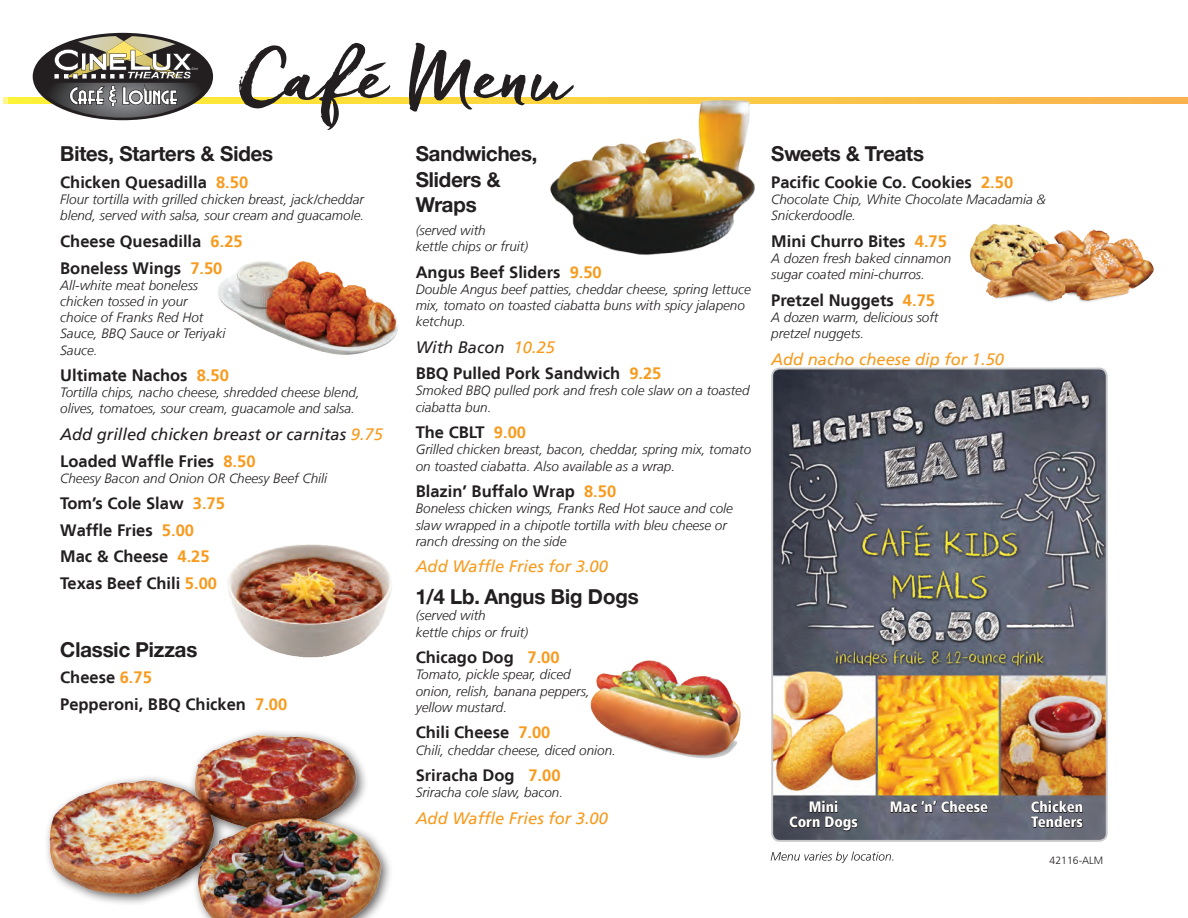
<style>
.page{position:relative;width:1188px;height:918px;background:#fff}
.page>*{position:absolute;margin:0;border:0;box-sizing:border-box;transform-origin:0 0}
.t1{font:78px "Freeland";color:#231f20}
.headers{font:700 21px/25.2px "Helvetica";color:#231f20}
.menu_descriptions{font:700 21px "Helvetica";color:#231f20}
.menu_options{font:700 16.5px "Frutiger LT";color:#231f20}
.menu_options-2{font:italic 16.5px "Frutiger LT";color:#f89a1c}
.menu_options-3{font:italic 16.5px "Frutiger LT";color:#231f20}
.t2{font:900 condensed 15px "Frutiger LT";color:#fff}
.menu_descriptions-2{font:italic 300 13.5px/16.2px "Frutiger LT";color:#231f20}
.menu_descriptions-3{font:300 10.5px "Frutiger LT";color:#231f20}
.s1{color:#f89a1c}
</style>
<div class="page">
<svg style="left:3px;top:98px;width:1185px;height:5px;background:#fccd44"></svg>
<svg style="left:39px;top:35px;width:167px;height:83px"></svg>
<img style="left:774px;top:371px;width:331px;height:468px">
<div style="left:771px;top:368px;width:337px;height:474px;border:2px solid #c7c8ca;border-radius:8px"></div>
<svg style="left:890px;top:772px;width:98px;height:43px;background:#ad8b40"></svg>
<svg style="left:789px;top:787px;width:69px;height:45px"></svg>
<svg style="left:1031px;top:772px;width:53px;height:56px;background:#7f6650"></svg>
<img style="left:228px;top:544px;width:164px;height:114px">
<img style="left:47px;top:731px;width:344px;height:187px">
<svg style="left:771px;top:852px;width:122px;height:11px"></svg>
<img style="left:538px;top:97px;width:231px;height:158px">
<img style="left:218px;top:261px;width:181px;height:94px">
<img style="left:590px;top:660px;width:151px;height:99px">
<img style="left:969px;top:223px;width:185px;height:79px">
<p class="t1" style="left:240px;top:26px;width:333px">Café Menu</p>
<p class="headers" style="left:60px;top:141px;width:214px">Bites, Starters &amp; Sides</p>
<p class="menu_options" style="left:60px;top:173px;width:189px">Chicken Quesadilla <span class="s1">8.50</span></p>
<p class="menu_descriptions-2" style="left:60px;top:192px;width:306px">Flour tortilla with grilled chicken breast, jack/cheddar blend, served with salsa, sour cream and guacamole.</p>
<p class="menu_options" style="left:60px;top:232px;width:184px">Cheese Quesadilla <span class="s1">6.25</span></p>
<p class="menu_options" style="left:60px;top:258px;width:164px">Boneless Wings <span class="s1">7.50</span></p>
<p class="menu_descriptions-2" style="left:60px;top:277px;width:167px">All-white meat boneless chicken tossed in your choice of Franks Red Hot<br>Sauce, BBQ Sauce or Teriyaki<br>Sauce.</p>
<p class="menu_options" style="left:60px;top:366px;width:170px">Ultimate Nachos <span class="s1">8.50</span></p>
<p class="menu_descriptions-2" style="left:60px;top:385px;width:301px">Tortilla chips, nacho cheese, shredded cheese blend, olives, tomatoes, sour cream, guacamole and salsa.</p>
<p class="menu_options-3" style="left:60px;top:425px;width:324px">Add grilled chicken breast or carnitas <span class="s1">9.75</span></p>
<p class="menu_options" style="left:60px;top:451px;width:197px">Loaded Waffle Fries <span class="s1">8.50</span></p>
<p class="menu_descriptions-2" style="left:60px;top:470px;width:269px">Cheesy Bacon and Onion OR Cheesy Beef Chili</p>
<p class="menu_options" style="left:60px;top:494px;width:166px">Tom’s Cole Slaw <span class="s1">3.75</span></p>
<p class="menu_options" style="left:60px;top:520px;width:135px">Waffle Fries <span class="s1">5.00</span></p>
<p class="menu_options" style="left:60px;top:547px;width:151px">Mac &amp; Cheese <span class="s1">4.25</span></p>
<p class="menu_options" style="left:60px;top:574px;width:158px">Texas Beef Chili <span class="s1">5.00</span></p>
<p class="headers" style="left:416px;top:141px;width:123px">Sandwiches,<br>Sliders &amp;<br>Wraps</p>
<p class="menu_descriptions-2" style="left:416px;top:222px;width:71px">(served with</p>
<p class="menu_descriptions-2" style="left:416px;top:238px;width:114px">kettle chips or fruit)</p>
<p class="menu_options" style="left:416px;top:262px;width:188px">Angus Beef Sliders <span class="s1">9.50</span></p>
<p class="menu_descriptions-2" style="left:416px;top:281px;width:337px">Double Angus beef patties, cheddar cheese, spring lettuce mix, tomato on toasted ciabatta buns with spicy jalapeno ketchup.</p>
<p class="menu_options-3" style="left:416px;top:337px;width:141px">With Bacon <span class="s1">10.25</span></p>
<p class="menu_options" style="left:416px;top:364px;width:247px">BBQ Pulled Pork Sandwich <span class="s1">9.25</span></p>
<p class="menu_descriptions-2" style="left:416px;top:383px;width:335px">Smoked BBQ pulled pork and fresh cole slaw on a toasted ciabatta bun.</p>
<p class="menu_options" style="left:416px;top:423px;width:112px">The CBLT <span class="s1">9.00</span></p>
<p class="menu_descriptions-2" style="left:416px;top:442px;width:337px">Grilled chicken breast, bacon, cheddar, spring mix, tomato on toasted ciabatta. Also available as a wrap.</p>
<p class="menu_options" style="left:416px;top:482px;width:202px">Blazin’ Buffalo Wrap <span class="s1">8.50</span></p>
<p class="menu_descriptions-2" style="left:416px;top:501px;width:319px">Boneless chicken wings, Franks Red Hot sauce and cole slaw wrapped in a chipotle tortilla with bleu cheese or ranch dressing on the side</p>
<p class="menu_options-2" style="left:416px;top:557px;width:194px">Add Waffle Fries for 3.00</p>
<p class="menu_descriptions" style="left:416px;top:584px;width:224px">1/4 Lb. Angus Big Dogs</p>
<p class="menu_descriptions-2" style="left:416px;top:608px;width:71px">(served with</p>
<p class="menu_descriptions-2" style="left:416px;top:624px;width:114px">kettle chips or fruit)</p>
<p class="menu_options" style="left:416px;top:648px;width:145px">Chicago Dog <span class="s1">7.00</span></p>
<p class="menu_descriptions-2" style="left:416px;top:667px;width:176px">Tomato, pickle spear, diced onion, relish, banana peppers, yellow mustard.</p>
<p class="menu_options" style="left:416px;top:723px;width:136px">Chili Cheese <span class="s1">7.00</span></p>
<p class="menu_descriptions-2" style="left:416px;top:742px;width:202px">Chili, cheddar cheese, diced onion.</p>
<p class="menu_options" style="left:416px;top:766px;width:146px">Sriracha Dog <span class="s1">7.00</span></p>
<p class="menu_descriptions-2" style="left:416px;top:785px;width:149px">Sriracha cole slaw, bacon.</p>
<p class="menu_options-2" style="left:416px;top:809px;width:194px">Add Waffle Fries for 3.00</p>
<p class="headers" style="left:60px;top:636px;width:139px">Classic Pizzas</p>
<p class="menu_options" style="left:60px;top:668px;width:93px">Cheese <span class="s1">6.75</span></p>
<p class="menu_options" style="left:60px;top:695px;width:229px">Pepperoni, BBQ Chicken <span class="s1">7.00</span></p>
<p class="headers" style="left:771px;top:141px;width:154px">Sweets &amp; Treats</p>
<p class="menu_options" style="left:771px;top:173px;width:244px">Pacific Cookie Co. Cookies <span class="s1">2.50</span></p>
<p class="menu_descriptions-2" style="left:771px;top:192px;width:276px">Chocolate Chip, White Chocolate Macadamia &amp;<br>Snickerdoodle.</p>
<p class="menu_options" style="left:771px;top:232px;width:177px">Mini Churro Bites <span class="s1">4.75</span></p>
<p class="menu_descriptions-2" style="left:771px;top:251px;width:182px">A dozen fresh baked cinnamon sugar coated mini-churros.</p>
<p class="menu_options" style="left:771px;top:290px;width:165px">Pretzel Nuggets <span class="s1">4.75</span></p>
<p class="menu_descriptions-2" style="left:771px;top:310px;width:169px">A dozen warm, delicious soft pretzel nuggets.</p>
<p class="menu_options-2" style="left:771px;top:350px;width:234px">Add nacho cheese dip for 1.50</p>
<p class="t2" style="left:809px;top:798px;width:31px">Mini</p>
<p class="t2" style="left:890px;top:798px;width:100px">Mac ‘n’ Cheese</p>
<p class="t2" style="left:1031px;top:798px;width:54px">Chicken</p>
<p class="t2" style="left:789px;top:813px;width:70px">Corn Dogs</p>
<p class="t2" style="left:1031px;top:813px;width:53px">Tenders</p>
<p class="menu_descriptions-3" style="left:1050px;top:854px;width:55px">42116-ALM</p>
</div>
